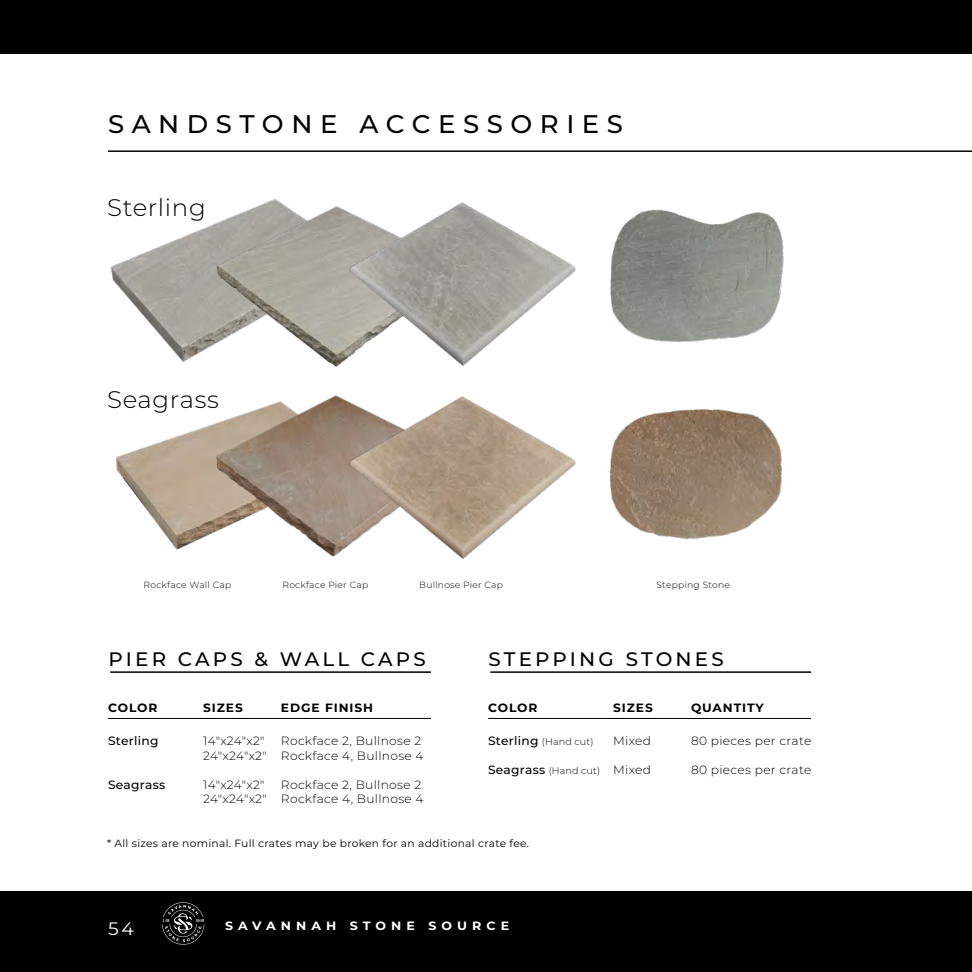
<style>
.page{position:relative;width:972px;height:972px;background:#fff}
.page>*{position:absolute;margin:0;border:0;box-sizing:border-box;transform-origin:0 0}
.t1{font:500 25.5px "Montserrat";letter-spacing:.29em;color:#000}
.t2{font:300 24px "Montserrat";letter-spacing:.025em;color:#000}
.t3{font:500 19.5px "Montserrat";letter-spacing:.16em;color:#000}
.t4{font:18px "Montserrat";color:#fff;scale:1.05 1}
.t5{font:300 12px/14.4px "Montserrat";letter-spacing:.025em;color:#000}
.t6{font:700 12px "Montserrat";letter-spacing:.075em;color:#000}
.t7{font:700 12px "Montserrat";letter-spacing:.4em;color:#fff;scale:1.05 1}
.t8{font:500 12px "Montserrat";letter-spacing:.025em;color:#000}
.t9{font:10.5px "Montserrat";letter-spacing:.025em;color:#000}
.t10{font:300 9.6px "Montserrat";letter-spacing:.01em;color:#000}
.t11{font:300 9px "Montserrat";letter-spacing:.025em;color:#000}
.s1{font-weight:500;font-size:12px}
</style>
<div class="page">
<div style="left:0;top:891px;width:972px;height:81px;background:#000"></div>
<div style="left:0;top:0;width:972px;height:54px;background:#000"></div>
<svg style="left:162px;top:902px;width:42px;height:43px"></svg>
<hr style="left:110px;top:671px;width:321px;height:2px;background:#000">
<hr style="left:490px;top:671px;width:321px;height:2px;background:#000">
<hr style="left:108px;top:718px;width:323px;height:1px;background:#000">
<hr style="left:488px;top:718px;width:323px;height:1px;background:#000">
<img style="left:110px;top:229px;width:92px;height:133px">
<img style="left:116px;top:428px;width:86px;height:122px">
<img style="left:202px;top:199px;width:125px;height:162px">
<img style="left:202px;top:400px;width:125px;height:153px">
<img style="left:327px;top:202px;width:249px;height:165px">
<img style="left:327px;top:395px;width:249px;height:164px">
<img style="left:610px;top:209px;width:174px;height:133px">
<img style="left:609px;top:409px;width:173px;height:131px">
<hr style="left:108px;top:150px;width:864px;height:2px;background:#000">
<h1 class="t1" style="left:108px;top:106px;width:517px">SANDSTONE ACCESSORIES</h1>
<h2 class="t2" style="left:107px;top:191px;width:100px">Sterling</h2>
<h2 class="t2" style="left:107px;top:383px;width:113px">Seagrass</h2>
<p class="t11" style="left:144px;top:579px;width:89px">Rockface Wall Cap</p>
<p class="t11" style="left:282px;top:579px;width:87px">Rockface Pier Cap</p>
<p class="t11" style="left:419px;top:579px;width:85px">Bullnose Pier Cap</p>
<p class="t11" style="left:657px;top:579px;width:75px">Stepping Stone</p>
<h3 class="t3" style="left:109px;top:645px;width:319px">PIER CAPS &amp; WALL CAPS</h3>
<h3 class="t3" style="left:489px;top:645px;width:237px">STEPPING STONES</h3>
<p class="t6" style="left:108px;top:699px;width:51px">COLOR</p>
<p class="t6" style="left:203px;top:699px;width:41px">SIZES</p>
<p class="t6" style="left:281px;top:699px;width:94px">EDGE FINISH</p>
<p class="t6" style="left:488px;top:699px;width:51px">COLOR</p>
<p class="t6" style="left:613px;top:699px;width:41px">SIZES</p>
<p class="t6" style="left:691px;top:699px;width:74px">QUANTITY</p>
<p class="t8" style="left:108px;top:733px;width:52px">Sterling</p>
<p class="t8" style="left:108px;top:776px;width:59px">Seagrass</p>
<p class="t5" style="left:203px;top:734px;width:65px">14"x24"x2"<br>24"x24"x2"</p>
<p class="t5" style="left:203px;top:777px;width:65px">14"x24"x2"<br>24"x24"x2"</p>
<p class="t5" style="left:281px;top:734px;width:144px">Rockface 2, Bullnose 2<br>Rockface 4, Bullnose 4</p>
<p class="t5" style="left:281px;top:777px;width:144px">Rockface 2, Bullnose 2<br>Rockface 4, Bullnose 4</p>
<p class="t10" style="left:488px;top:735px;width:107px"><span class="s1">Sterling</span> (Hand cut)</p>
<p class="t10" style="left:488px;top:764px;width:114px"><span class="s1">Seagrass</span> (Hand cut)</p>
<p class="t9" style="left:107px;top:836px;width:424px">* All sizes are nominal. Full crates may be broken for an additional crate fee.</p>
<p class="t5" style="left:613px;top:734px;width:39px">Mixed</p>
<p class="t5" style="left:613px;top:762px;width:39px">Mixed</p>
<h3 class="t4" style="left:108px;top:917px;width:26px">54</h3>
<p class="t7" style="left:225px;top:917px;width:272px">SAVANNAH STONE SOURCE</p>
<p class="t5" style="left:691px;top:734px;width:122px">80 pieces per crate</p>
<p class="t5" style="left:691px;top:762px;width:122px">80 pieces per crate</p>
</div>
